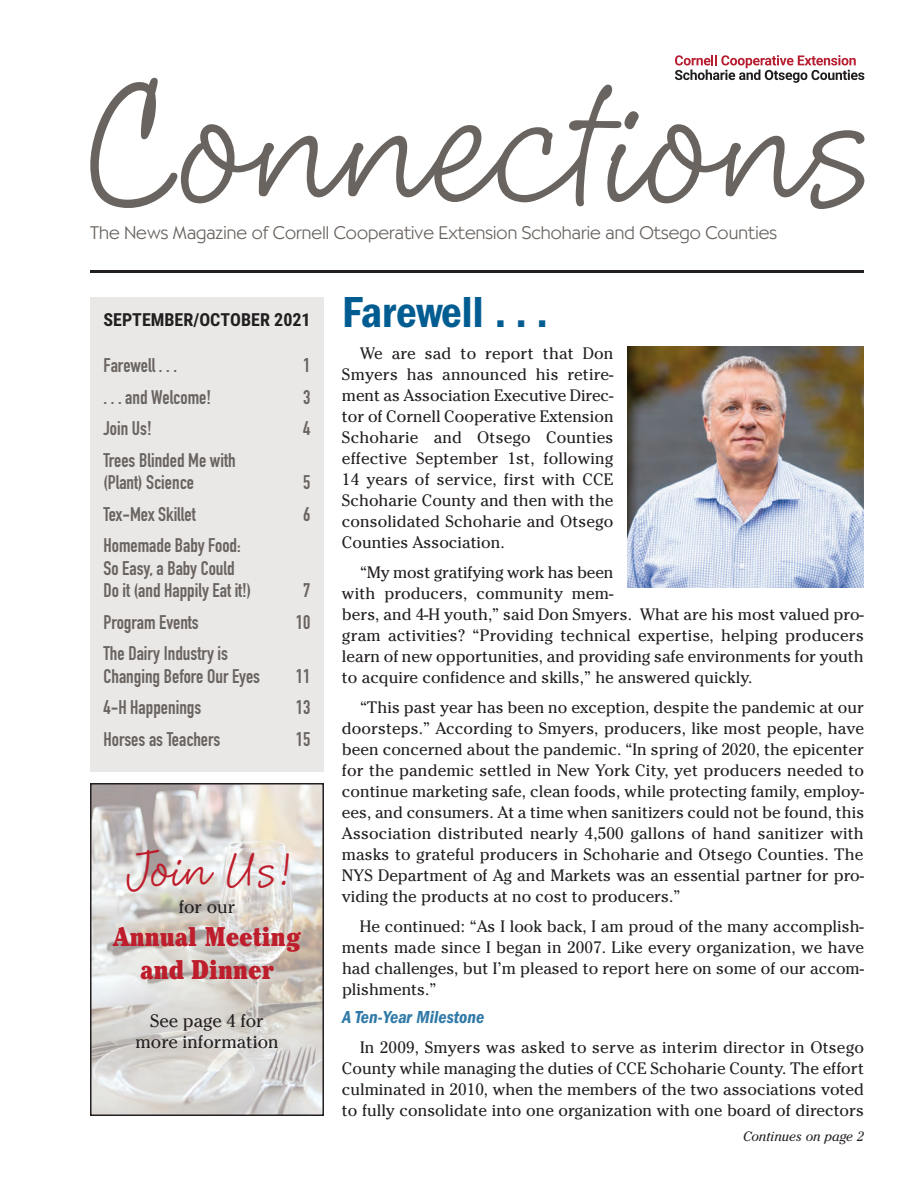
<style>
.page{position:relative;width:918px;height:1188px;background:#fff}
.page>*{position:absolute;margin:0;border:0;box-sizing:border-box;transform-origin:0 0}
.t1{font:166.5px "Cluff Hmk";color:#6a6460}
.t2{font:48px "Cluff Hmk";color:#be1d2c}
.t3{font:600 condensed 45px "Franklin Gothic";color:#005c91}
.t4{font:900 condensed 27px/33px "Cheltenham";color:#be1d2c;text-align:center}
.t5{font:19.5px/22.5px "DIN Engschrift Std";color:#6a6460}
.t6{font:18px "Cg Bernhardt Lt";letter-spacing:.005em;color:#6a6460}
.t7{font:18px/21px "Cheltenham";color:#231f20;text-align:center}
.t8{font:700 18px "Roboto Condensed";color:#231f20}
.t9{font:italic 600 condensed 18px "Franklin Gothic";color:#317aa8}
.t10{font:16.5px/21px "Cheltenham";color:#231f20;text-align:justify}
.t11{font:italic 13.5px "Cheltenham";color:#231f20}
</style>
<div class="page">
<div style="left:90px;top:297px;width:234px;height:474px;background:#eae8e7"></div>
<hr style="left:90px;top:270px;width:774px;height:3px;background:#231f20">
<svg style="left:675px;top:55px;width:189px;height:28px"></svg>
<img style="left:627px;top:346px;width:237px;height:241px">
<img style="left:93px;top:786px;width:228px;height:327px">
<div style="left:90px;top:783px;width:234px;height:333px;border:2px solid #231f20"></div>
<h1 class="t1" style="left:72px;top:50px;width:795px">Connections</h1>
<p class="t6" style="left:90px;top:223px;width:689px">The News Magazine of Cornell Cooperative Extension Schoharie and Otsego Counties</p>
<p class="t8" style="left:104px;top:309px;width:209px">SEPTEMBER/OCTOBER 2021</p>
<p class="t5" style="left:104px;top:356px;width:75px">Farewell . . .</p>
<p class="t5" style="left:303px;top:356px;width:9px">1</p>
<p class="t5" style="left:104px;top:388px;width:109px">. . . and Welcome!</p>
<p class="t5" style="left:303px;top:388px;width:9px">3</p>
<p class="t5" style="left:104px;top:419px;width:50px">Join Us!</p>
<p class="t5" style="left:303px;top:419px;width:9px">4</p>
<p class="t5" style="left:104px;top:451px;width:134px">Trees Blinded Me with (Plant) Science</p>
<p class="t5" style="left:303px;top:473px;width:9px">5</p>
<p class="t5" style="left:104px;top:505px;width:94px">Tex-Mex Skillet</p>
<p class="t5" style="left:303px;top:505px;width:9px">6</p>
<p class="t5" style="left:104px;top:536px;width:149px">Homemade Baby Food:<br>So Easy, a Baby Could<br>Do it (and Happily Eat it!)</p>
<p class="t5" style="left:303px;top:581px;width:9px">7</p>
<p class="t5" style="left:104px;top:613px;width:97px">Program Events</p>
<p class="t5" style="left:296px;top:613px;width:16px">10</p>
<p class="t5" style="left:104px;top:644px;width:158px">The Dairy Industry is<br>Changing Before Our Eyes</p>
<p class="t5" style="left:296px;top:667px;width:16px">11</p>
<p class="t5" style="left:104px;top:698px;width:99px">4-H Happenings</p>
<p class="t5" style="left:296px;top:698px;width:16px">13</p>
<p class="t5" style="left:104px;top:730px;width:118px">Horses as Teachers</p>
<p class="t5" style="left:296px;top:730px;width:16px">15</p>
<h2 class="t2" style="left:122px;top:842px;width:167px">Join Us!</h2>
<p class="t7" style="left:179px;top:896px;width:58px">for our</p>
<h3 class="t4" style="left:113px;top:923px;width:189px">Annual Meeting and Dinner</h3>
<p class="t7" style="left:135px;top:1010px;width:145px">See page 4 for more information</p>
<h3 class="t3" style="left:342px;top:297px;width:207px">Farewell . . .</h3>
<p class="t10" style="left:342px;top:343px;width:273px;text-indent:18px">We are sad to report that Don Smyers has announced his retire&shy;ment as Association Executive Direc&shy;tor of Cornell Cooperative Extension Schoharie and Otsego Counties effective September 1st, following 14 years of service, first with CCE Schoharie County and then with the consolidated Schoharie and Otsego Counties Association.</p>
<p class="t10" style="left:342px;top:562px;width:523px;text-align:left;text-indent:18px">“My most gratifying work has been<br>with producers, community mem-<br>bers, and 4-H youth,” said Don Smyers. What are his most valued pro&shy;gram activities? “Providing technical expertise, helping producers learn of new opportunities, and providing safe environments for youth to acquire confidence and skills,” he answered quickly.</p>
<p class="t10" style="left:342px;top:697px;width:524px;text-indent:18px">“This past year has been no exception, despite the pandemic at our doorsteps.” According to Smyers, producers, like most people, have been concerned about the pandemic. “In spring of 2020, the epicenter for the pandemic settled in New York City, yet producers needed to continue marketing safe, clean foods, while protecting family, employ&shy;ees, and consumers. At a time when sanitizers could not be found, this Association distributed nearly 4,500 gallons of hand sanitizer with masks to grateful producers in Schoharie and Otsego Counties. The NYS Department of Ag and Markets was an essential partner for pro&shy;viding the products at no cost to producers.”</p>
<p class="t10" style="left:342px;top:916px;width:524px;text-indent:18px">He continued: “As I look back, I am proud of the many accomplish&shy;ments made since I began in 2007. Like every organization, we have had challenges, but I’m pleased to report here on some of our accom&shy;plishments.”</p>
<p class="t9" style="left:342px;top:1011px;width:144px">A Ten-Year Milestone</p>
<p class="t10" style="left:342px;top:1037px;width:524px;text-indent:18px">In 2009, Smyers was asked to serve as interim director in Otsego County while managing the duties of CCE Schoharie County. The effort culminated in 2010, when the members of the two associations voted to fully consolidate into one organization with one board of directors</p>
<p class="t11" style="left:743px;top:1132px;width:122px">Continues on page 2</p>
</div>
